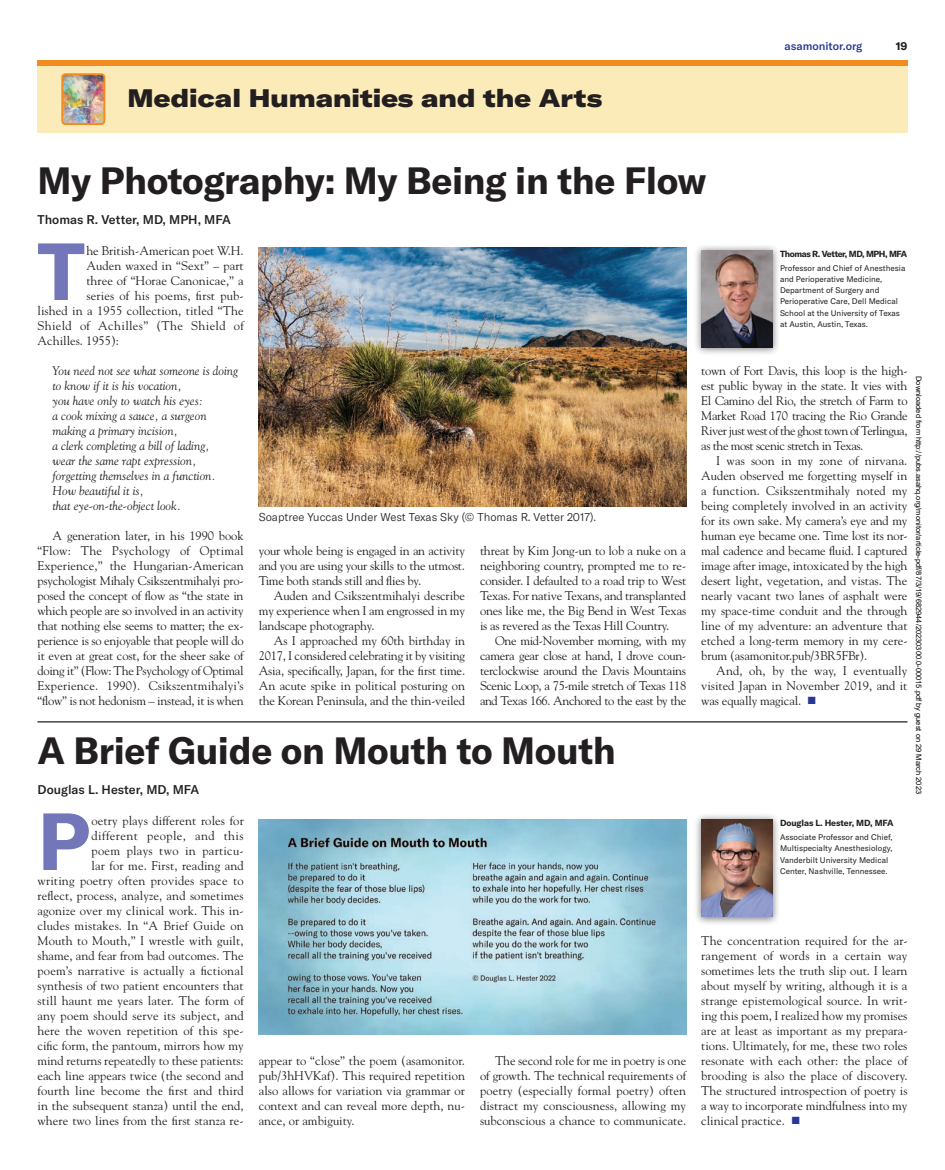
<style>
.page{position:relative;width:945px;height:1170px;background:#fff}
.page>*{position:absolute;margin:0;border:0;box-sizing:border-box;transform-origin:0 0}
.t1{font:700 79.62px "GT America";color:#7376b8}
.t2{font:700 37.5px "GT America";letter-spacing:-.01em;color:#231f20}
.t3{font:900 expanded 25px "GT America";color:#231f20}
.t4{font:12.5px/15px "Goudy Std";letter-spacing:-.005em;color:#231f20;text-align:justify}
.t5{font:italic 12.5px/15px "Goudy Std";color:#231f20}
.t6{font:12.5px "Goudy Std";letter-spacing:-.025em;color:#231f20}
.t7{font:12.5px "Goudy Std";letter-spacing:-.035em;color:#231f20}
.t8{font:500 12.5px "GT America";color:#231f20}
.t9{font:12.5px "Goudy Std";letter-spacing:-.04em;color:#231f20}
.t10{font:12.5px "Goudy Std";letter-spacing:.03em;color:#231f20}
.t11{font:300 11.25px "GT America";color:#231f20}
.t12{font:500 11.25px "GT America";color:#273895}
.t13{font:700 11.25px "GT America";color:#231f20}
.t14{font:700 8.75px "GT America";letter-spacing:-.04em;color:#231f20}
.t15{font:700 8.75px "GT America";letter-spacing:-.01em;color:#231f20}
.t16{font:8.12px/11.2px "GT America";color:#231f20}
.t17{font:7.5px "Arial";color:#000}
.s1{color:#273895}
</style>
<div class="page">
<div style="left:37px;top:65px;width:871px;height:68px;background:#fbebb8"></div>
<div style="left:37px;top:60px;width:871px;height:5px;background:#f28b20"></div>
<img style="left:64px;top:76px;width:38px;height:46px">
<div style="left:61px;top:73px;width:44px;height:52px;border:2px solid #f28b20;border-radius:3px"></div>
<div style="left:694px;top:244px;width:86px;height:112px;background:#231f20;opacity:.6"></div>
<img style="left:701px;top:250px;width:72px;height:98px">
<img style="left:259px;top:248px;width:427px;height:259px">
<div style="left:694px;top:813px;width:86px;height:113px;background:#231f20;opacity:.6"></div>
<img style="left:701px;top:819px;width:72px;height:98px">
<img style="left:259px;top:819px;width:427px;height:216px">
<hr style="left:38px;top:721px;width:870px;height:1px;background:#231f20">
<p class="t3" style="left:127px;top:82px;width:476px">Medical Humanities and the Arts</p>
<p class="t12" style="left:785px;top:39px;width:79px">asamonitor.org</p>
<p class="t13" style="left:896px;top:39px;width:13px">19</p>
<p class="t2" style="left:37px;top:158px;width:671px">My Photography: My Being in the Flow</p>
<p class="t8" style="left:37px;top:212px;width:195px">Thomas R. Vetter, MD, MPH, MFA</p>
<p class="t1" style="left:38px;top:222px;width:49px">T</p>
<p class="t4" style="left:86px;top:243px;width:159px">he British-American poet W.H.</p>
<p class="t14" style="left:780px;top:248px;width:129px">Thomas R. Vetter, MD, MPH, MFA</p>
<p class="t16" style="left:780px;top:262px;width:127px">Professor and Chief of Anesthesia and Perioperative Medicine,<br>Department of Surgery and<br>Perioperative Care, Dell Medical<br>School at the University of Texas at Austin, Austin, Texas.</p>
<p class="t4" style="left:86px;top:258px;width:159px">Auden waxed in “Sext” – part</p>
<p class="t4" style="left:86px;top:273px;width:159px">three of “Horae Canonicae,” a</p>
<p class="t4" style="left:86px;top:288px;width:159px">series of his poems, first pub-</p>
<p class="t4" style="left:37px;top:303px;width:208px">lished in a 1955 collection, titled “The</p>
<p class="t10" style="left:37px;top:318px;width:208px">Shield of Achilles” (The Shield of</p>
<p class="t4" style="left:37px;top:333px;width:83px">Achilles. 1955):</p>
<p class="t5" style="left:52px;top:363px;width:187px">You need not see what someone is doing to know if it is his vocation,<br>you have only to watch his eyes:<br>a cook mixing a sauce, a surgeon making a primary incision,<br>a clerk completing a bill of lading,<br>wear the same rapt expression, forgetting themselves in a function.<br>How beautiful it is,<br>that eye-on-the-object look.</p>
<p class="t4" style="left:37px;top:528px;width:208px;text-indent:15px">A generation later, in his 1990 book “Flow: The Psychology of Optimal Experience,” the Hungarian-American psychologist Mihaly Csikszentmihalyi pro&shy;posed the concept of flow as “the state in which people are so involved in an activity that nothing else seems to matter; the ex&shy;perience is so enjoyable that people will do it even at great cost, for the sheer sake of doing it” (Flow: The Psychology of Optimal Experience. 1990). Csikszentmihalyi’s “flow” is not hedonism – instead, it is when</p>
<p class="t6" style="left:701px;top:363px;width:208px">town of Fort Davis, this loop is the high-</p>
<p class="t6" style="left:701px;top:378px;width:208px">est public byway in the state. It vies with</p>
<p class="t6" style="left:701px;top:393px;width:208px">El Camino del Rio, the stretch of Farm to</p>
<p class="t6" style="left:701px;top:408px;width:208px">Market Road 170 tracing the Rio Grande</p>
<p class="t9" style="left:701px;top:423px;width:208px">River just west of the ghost town of Terlingua,</p>
<p class="t7" style="left:701px;top:438px;width:164px">as the most scenic stretch in Texas.</p>
<p class="t4" style="left:716px;top:453px;width:193px">I was soon in my zone of nirvana.</p>
<p class="t4" style="left:701px;top:468px;width:208px">Auden observed me forgetting myself in</p>
<p class="t4" style="left:701px;top:483px;width:208px">a function. Csikszentmihaly noted my</p>
<p class="t4" style="left:701px;top:498px;width:208px">being completely involved in an activity</p>
<p class="t4" style="left:701px;top:513px;width:208px">for its own sake. My camera’s eye and my</p>
<p class="t4" style="left:701px;top:528px;width:208px">human eye became one. Time lost its nor-</p>
<p class="t4" style="left:701px;top:543px;width:208px">mal cadence and became fluid. I captured</p>
<p class="t4" style="left:701px;top:558px;width:208px">image after image, intoxicated by the high</p>
<p class="t4" style="left:701px;top:573px;width:208px">desert light, vegetation, and vistas. The</p>
<p class="t4" style="left:701px;top:588px;width:208px">nearly vacant two lanes of asphalt were</p>
<p class="t4" style="left:701px;top:603px;width:208px">my space-time conduit and the through</p>
<p class="t4" style="left:701px;top:618px;width:208px">line of my adventure: an adventure that</p>
<p class="t4" style="left:701px;top:633px;width:208px">etched a long-term memory in my cere-</p>
<p class="t4" style="left:701px;top:648px;width:168px">brum (asamonitor.pub/3BR5FBr).</p>
<p class="t4" style="left:716px;top:663px;width:193px">And, oh, by the way, I eventually</p>
<p class="t4" style="left:701px;top:678px;width:208px">visited Japan in November 2019, and it</p>
<p class="t4" style="left:701px;top:693px;width:115px">was equally magical. <span class="s1">■</span></p>
<p class="t17" style="left:922px;top:376px;width:419px;rotate:90deg">Downloaded from http://pubs.asahq.org/monitor/article-pdf/87/3/19/682944/20230300.0-00015.pdf by guest on 29 March 2023</p>
<p class="t11" style="left:259px;top:511px;width:339px">Soaptree Yuccas Under West Texas Sky (© Thomas R. Vetter 2017).</p>
<p class="t4" style="left:259px;top:543px;width:208px">your whole being is engaged in an activity</p>
<p class="t4" style="left:259px;top:558px;width:208px">and you are using your skills to the utmost.</p>
<p class="t4" style="left:259px;top:573px;width:164px">Time both stands still and flies by.</p>
<p class="t4" style="left:274px;top:588px;width:193px">Auden and Csikszentmihalyi describe</p>
<p class="t4" style="left:259px;top:603px;width:208px">my experience when I am engrossed in my</p>
<p class="t4" style="left:259px;top:618px;width:117px">landscape photography.</p>
<p class="t4" style="left:274px;top:633px;width:193px">As I approached my 60th birthday in</p>
<p class="t4" style="left:259px;top:648px;width:208px">2017, I considered celebrating it by visiting</p>
<p class="t4" style="left:259px;top:663px;width:208px">Asia, specifically, Japan, for the first time.</p>
<p class="t4" style="left:259px;top:678px;width:208px">An acute spike in political posturing on</p>
<p class="t4" style="left:259px;top:693px;width:208px">the Korean Peninsula, and the thin-veiled</p>
<p class="t4" style="left:480px;top:543px;width:208px">threat by Kim Jong-un to lob a nuke on a</p>
<p class="t4" style="left:480px;top:558px;width:208px">neighboring country, prompted me to re-</p>
<p class="t4" style="left:480px;top:573px;width:208px">consider. I defaulted to a road trip to West</p>
<p class="t4" style="left:480px;top:588px;width:208px">Texas. For native Texans, and transplanted</p>
<p class="t4" style="left:480px;top:603px;width:208px">ones like me, the Big Bend in West Texas</p>
<p class="t4" style="left:480px;top:618px;width:191px">is as revered as the Texas Hill Country.</p>
<p class="t6" style="left:495px;top:633px;width:193px">One mid-November morning, with my</p>
<p class="t6" style="left:480px;top:648px;width:208px">camera gear close at hand, I drove coun-</p>
<p class="t6" style="left:480px;top:663px;width:208px">terclockwise around the Davis Mountains</p>
<p class="t7" style="left:480px;top:678px;width:208px">Scenic Loop, a 75-mile stretch of Texas 118</p>
<p class="t7" style="left:480px;top:693px;width:208px">and Texas 166. Anchored to the east by the</p>
<p class="t2" style="left:38px;top:728px;width:580px">A Brief Guide on Mouth to Mouth</p>
<p class="t8" style="left:38px;top:782px;width:163px">Douglas L. Hester, MD, MFA</p>
<p class="t1" style="left:38px;top:792px;width:54px">P</p>
<p class="t4" style="left:37px;top:813px;width:208px;text-align:right">oetry plays different roles for<br>different people, and this<br>poem plays two in particu-<br>lar for me. First, reading and<br>writing poetry often provides space to reflect, process, analyze, and sometimes agonize over my clinical work. This in&shy;cludes mistakes. In “A Brief Guide on Mouth to Mouth,” I wrestle with guilt, shame, and fear from bad outcomes. The poem’s narrative is actually a fictional synthesis of two patient encounters that still haunt me years later. The form of any poem should serve its subject, and here the woven repetition of this spe&shy;cific form, the pantoum, mirrors how my mind returns repeatedly to these patients: each line appears twice (the second and fourth line become the first and third in the subsequent stanza) until the end, where two lines from the first stanza re-</p>
<p class="t15" style="left:780px;top:818px;width:115px">Douglas L. Hester, MD, MFA</p>
<p class="t16" style="left:780px;top:832px;width:114px">Associate Professor and Chief,<br>Multispecialty Anesthesiology,<br>Vanderbilt University Medical<br>Center, Nashville, Tennessee.</p>
<p class="t4" style="left:701px;top:933px;width:208px">The concentration required for the ar&shy;rangement of words in a certain way sometimes lets the truth slip out. I learn about myself by writing, although it is a strange epistemological source. In writ&shy;ing this poem, I realized how my promises are at least as important as my prepara&shy;tions. Ultimately, for me, these two roles resonate with each other: the place of brooding is also the place of discovery.<br>The structured introspection of poetry is a way to incorporate mindfulness into my clinical practice. <span class="s1">■</span></p>
<p class="t4" style="left:480px;top:1053px;width:208px;text-indent:15px">The second role for me in poetry is one of growth. The technical requirements of poetry (especially formal poetry) often distract my consciousness, allowing my subconscious a chance to communicate.</p>
<p class="t4" style="left:259px;top:1053px;width:208px">appear to “close” the poem (asamonitor. pub/3hHVKaf). This required repetition also allows for variation via grammar or context and can reveal more depth, nu&shy;ance, or ambiguity.</p>
</div>
